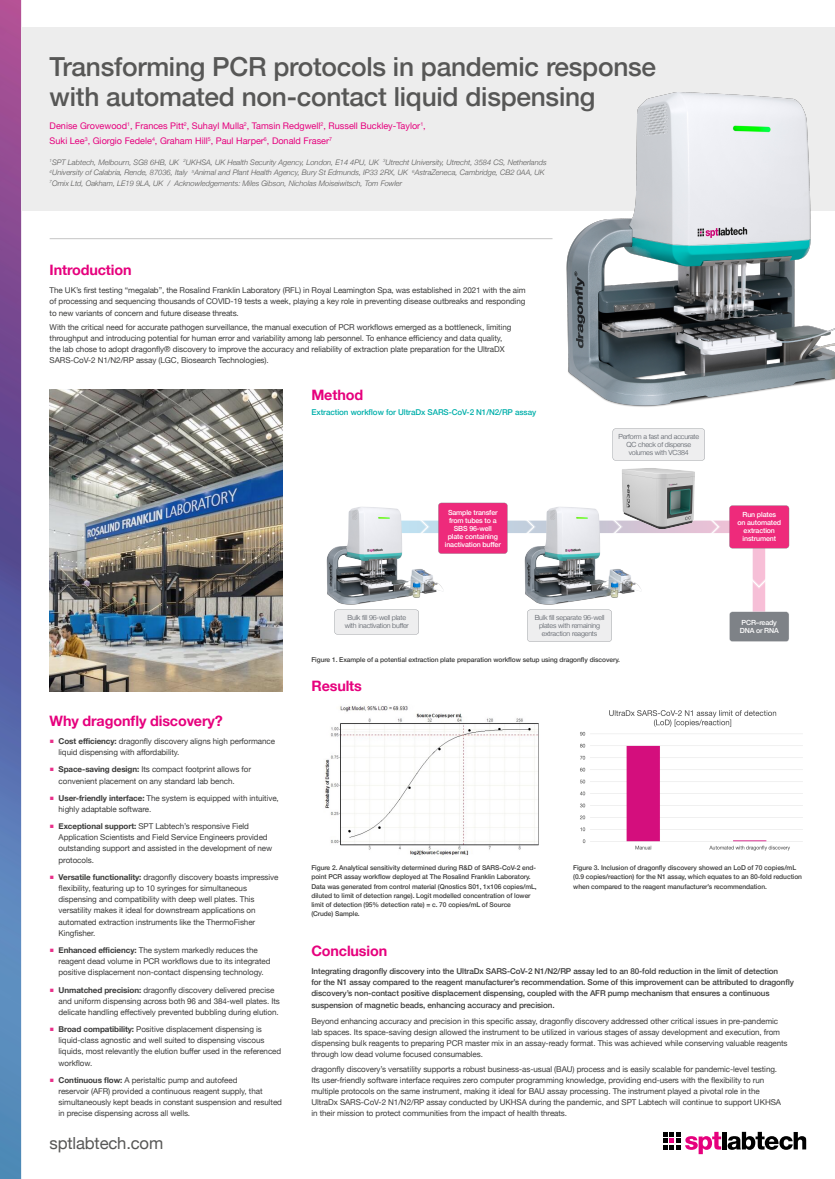
<style>
.page{position:relative;width:835px;height:1179px;background:#fff}
.page>*{position:absolute;margin:0;border:0;box-sizing:border-box;transform-origin:0 0}
.t1{font:500 26.25px/30.4px "Helvetica Neue";letter-spacing:-.01em;color:#575756}
.t2{font:16.66px "Helvetica Neue";letter-spacing:-.01em;color:#575756}
.t3{font:700 14.35px "Helvetica Neue";letter-spacing:-.01em;color:#e6007d}
.t4{font:9.1px/14.7px "Helvetica Neue";color:#e6007d}
.t5{font:8.05px/11.2px "Helvetica Neue";letter-spacing:-.01em;color:#3c3c3b}
.t6{font:500 8.05px/11.2px "Helvetica Neue";letter-spacing:-.01em;color:#3c3c3b}
.t7{font:500 8.05px "Helvetica Neue";letter-spacing:-.01em;color:#00afaa}
.t8{font:italic 300 7.56px/10.5px "Helvetica Neue";color:#575756}
.t9{font:300 7.04px/8px "Helvetica Neue";letter-spacing:-.02em;color:#535860;text-align:center}
.t10{font:500 7.04px/8px "Helvetica Neue";letter-spacing:-.02em;color:#fff;text-align:center}
.t11{font:500 6.65px/9.1px "Helvetica Neue";letter-spacing:-.01em;color:#3c3c3b}
.s1{font-family:"Source Sans Pro";font-weight:300;color:#e8308a}
.s2{font-weight:700}
</style>
<div class="page">
<div style="left:21px;top:27px;width:813px;height:183px;background:#ededed"></div>
<hr style="left:722px;top:1132px;width:4px;height:17px;background:#000">
<svg style="left:727px;top:1132px;width:79px;height:18px"></svg>
<svg style="left:663px;top:1132px;width:58px;height:22px"></svg>
<hr style="left:50px;top:238px;width:502px;height:1px;background:#c6c6c6">
<img style="left:50px;top:389px;width:233px;height:303px">
<img style="left:325px;top:705px;width:214px;height:151px">
<img style="left:580px;top:710px;width:223px;height:141px">
<img style="left:455px;top:92px;width:379px;height:353px">
<svg style="left:611px;top:520px;width:154px;height:106px"></svg>
<svg style="left:701px;top:520px;width:19px;height:20px"></svg>
<div style="left:334px;top:616px;width:85px;height:18px;background:#eeeeef"></div>
<div style="left:527px;top:616px;width:84px;height:26px;background:#eeeeef"></div>
<div style="left:455px;top:503px;width:35px;height:51px;background:#ee2a7b"></div>
<div style="left:729px;top:505px;width:60px;height:43px;background:#ee2a7b"></div>
<svg style="left:729px;top:611px;width:60px;height:31px;background:#85898e"></svg>
<div style="left:612px;top:428px;width:92px;height:31px;background:#eeeeef"></div>
<img style="left:613px;top:459px;width:94px;height:79px">
<svg style="left:741px;top:569px;width:25px;height:20px"></svg>
<img style="left:326px;top:502px;width:129px;height:114px">
<img style="left:490px;top:494px;width:163px;height:122px">
<img style="left:0;top:0;width:21px;height:1179px">
<h1 class="t1" style="left:50px;top:49px;width:608px">Transforming PCR protocols in pandemic response with automated non-contact liquid dispensing</h1>
<p class="t4" style="left:50px;top:119px;width:377px">Denise Grovewood<sup>1</sup>, Frances Pitt<sup>2</sup>, Suhayl Mulla<sup>2</sup>, Tamsin Redgwell<sup>2</sup>, Russell Buckley-Taylor<sup>1</sup>,<br>Suki Lee<sup>3</sup>, Giorgio Fedele<sup>4</sup>, Graham Hill<sup>5</sup>, Paul Harper<sup>6</sup>, Donald Fraser<sup>7</sup></p>
<p class="t8" style="left:50px;top:156px;width:498px"><sup>1</sup>SPT Labtech, Melbourn, SG8 6HB, UK <sup>2</sup>UKHSA, UK Health Security Agency, London, E14 4PU, UK <sup>3</sup>Utrecht University, Utrecht, 3584 CS, Netherlands<br><sup>4</sup>University of Calabria, Rende, 87036, Italy <sup>5</sup>Animal and Plant Health Agency, Bury St Edmunds, IP33 2RX, UK <sup>6</sup>AstraZeneca, Cambridge, CB2 0AA, UK<br><sup>7</sup>Omix Ltd, Oakham, LE19 9LA, UK / Acknowledgements: Miles Gibson, Nicholas Moiseiwitsch, Tom Fowler</p>
<h3 class="t3" style="left:50px;top:259px;width:83px">Introduction</h3>
<p class="t5" style="left:50px;top:285px;width:477px;text-align:justify">The UK’s first testing “megalab”, the Rosalind Franklin Laboratory (RFL) in Royal Leamington Spa, was established in 2021 with the aim of processing and sequencing thousands of COVID-19 tests a week, playing a key role in preventing disease outbreaks and responding to new variants of concern and future disease threats.</p>
<p class="t5" style="left:50px;top:322px;width:463px">With the critical need for accurate pathogen surveillance, the manual execution of PCR workflows emerged as a bottleneck, limiting throughput and introducing potential for human error and variability among lab personnel. To enhance efficiency and data quality, the lab chose to adopt dragonfly® discovery to improve the accuracy and reliability of extraction plate preparation for the UltraDX SARS-CoV-2 N1/N2/RP assay (LGC, Biosearch Technologies).</p>
<h3 class="t3" style="left:311px;top:384px;width:53px">Method</h3>
<p class="t7" style="left:311px;top:406px;width:226px">Extraction workflow for UltraDx SARS-CoV-2 N1/N2/RP assay</p>
<p class="t9" style="left:618px;top:432px;width:82px">Perform a fast and accurate<br>QC check of dispense volumes with VC384</p>
<p class="t10" style="left:445px;top:507px;width:57px">Sample transfer from tubes to a<br>SBS 96-well<br>plate containing inactivation buffer</p>
<p class="t10" style="left:737px;top:510px;width:45px">Run plates<br>on automated extraction instrument</p>
<h3 class="t3" style="left:50px;top:709px;width:175px">Why dragonfly discovery?</h3>
<p class="t5" style="left:59px;top:736px;width:218px;text-indent:-9px"><span class="s1">■</span> <span class="s2">Cost efficiency:</span> dragonfly discovery aligns high performance liquid dispensing with affordability.</p>
<p class="t5" style="left:59px;top:764px;width:194px;text-indent:-9px"><span class="s1">■</span> <span class="s2">Space-saving design:</span> Its compact footprint allows for convenient placement on any standard lab bench.</p>
<p class="t5" style="left:59px;top:792px;width:222px;text-indent:-9px"><span class="s1">■</span> <span class="s2">User-friendly interface:</span> The system is equipped with intuitive, highly adaptable software.</p>
<p class="t5" style="left:59px;top:821px;width:215px;text-indent:-9px"><span class="s1">■</span> <span class="s2">Exceptional support:</span> SPT Labtech’s responsive Field Application Scientists and Field Service Engineers provided outstanding support and assisted in the development of new protocols.</p>
<p class="t5" style="left:59px;top:872px;width:221px;text-indent:-9px"><span class="s1">■</span> <span class="s2">Versatile functionality:</span> dragonfly discovery boasts impressive flexibility, featuring up to 10 syringes for simultaneous dispensing and compatibility with deep well plates. This versatility makes it ideal for downstream applications on automated extraction instruments like the ThermoFisher Kingfisher.</p>
<p class="t5" style="left:59px;top:945px;width:213px;text-indent:-9px"><span class="s1">■</span> <span class="s2">Enhanced efficiency:</span> The system markedly reduces the reagent dead volume in PCR workflows due to its integrated positive displacement non-contact dispensing technology.</p>
<p class="t5" style="left:59px;top:984px;width:223px;text-indent:-9px"><span class="s1">■</span> <span class="s2">Unmatched precision:</span> dragonfly discovery delivered precise and uniform dispensing across both 96 and 384-well plates. Its delicate handling effectively prevented bubbling during elution.</p>
<p class="t5" style="left:59px;top:1024px;width:224px;text-indent:-9px"><span class="s1">■</span> <span class="s2">Broad compatibility:</span> Positive displacement dispensing is liquid-class agnostic and well suited to dispensing viscous liquids, most relevantly the elution buffer used in the referenced workflow.</p>
<p class="t5" style="left:59px;top:1075px;width:225px;text-indent:-9px"><span class="s1">■</span> <span class="s2">Continuous flow:</span> A peristaltic pump and autofeed<br>reservoir (AFR) provided a continuous reagent supply, that simultaneously kept beads in constant suspension and resulted in precise dispensing across all wells.</p>
<h2 class="t2" style="left:50px;top:1131px;width:115px">sptlabtech.com</h2>
<p class="t9" style="left:344px;top:613px;width:66px">Bulk fill 96-well plate with inactivation buffer</p>
<p class="t9" style="left:534px;top:613px;width:71px">Bulk fill separate 96-well plates with remaining extraction reagents</p>
<p class="t11" style="left:311px;top:655px;width:310px">Figure 1. Example of a potential extraction plate preparation workflow setup using dragonfly discovery.</p>
<h3 class="t3" style="left:311px;top:674px;width:52px">Results</h3>
<p class="t10" style="left:739px;top:618px;width:40px;text-align:left">PCR–ready<br>DNA or RNA</p>
<p class="t11" style="left:311px;top:863px;width:227px">Figure 2. Analytical sensitivity determined during R&amp;D of SARS-CoV-2 end&shy;point PCR assay workflow deployed at The Rosalind Franklin Laboratory.<br>Data was generated from control material (Qnostics S01, 1x106 copies/mL, diluted to limit of detection range). Logit modelled concentration of lower limit of detection (95% detection rate) = c. 70 copies/mL of Source<br>(Crude) Sample.</p>
<p class="t11" style="left:573px;top:863px;width:230px">Figure 3. Inclusion of dragonfly discovery showed an LoD of 70 copies/mL (0.9 copies/reaction) for the N1 assay, which equates to an 80-fold reduction when compared to the reagent manufacturer’s recommendation.</p>
<h3 class="t3" style="left:311px;top:939px;width:77px">Conclusion</h3>
<p class="t6" style="left:311px;top:965px;width:484px">Integrating dragonfly discovery into the UltraDx SARS-CoV-2 N1/N2/RP assay led to an 80-fold reduction in the limit of detection<br>for the N1 assay compared to the reagent manufacturer’s recommendation. Some of this improvement can be attributed to dragonfly discovery’s non-contact positive displacement dispensing, coupled with the AFR pump mechanism that ensures a continuous suspension of magnetic beads, enhancing accuracy and precision.</p>
<p class="t5" style="left:311px;top:1016px;width:477px">Beyond enhancing accuracy and precision in this specific assay, dragonfly discovery addressed other critical issues in pre-pandemic lab spaces. Its space-saving design allowed the instrument to be utilized in various stages of assay development and execution, from dispensing bulk reagents to preparing PCR master mix in an assay-ready format. This was achieved while conserving valuable reagents through low dead volume focused consumables.</p>
<p class="t5" style="left:311px;top:1063px;width:471px">dragonfly discovery’s versatility supports a robust business-as-usual (BAU) process and is easily scalable for pandemic-level testing.<br>Its user-friendly software interface requires zero computer programming knowledge, providing end-users with the flexibility to run multiple protocols on the same instrument, making it ideal for BAU assay processing. The instrument played a pivotal role in the UltraDx SARS-CoV-2 N1/N2/RP assay conducted by UKHSA during the pandemic, and SPT Labtech will continue to support UKHSA in their mission to protect communities from the impact of health threats.</p>
</div>
